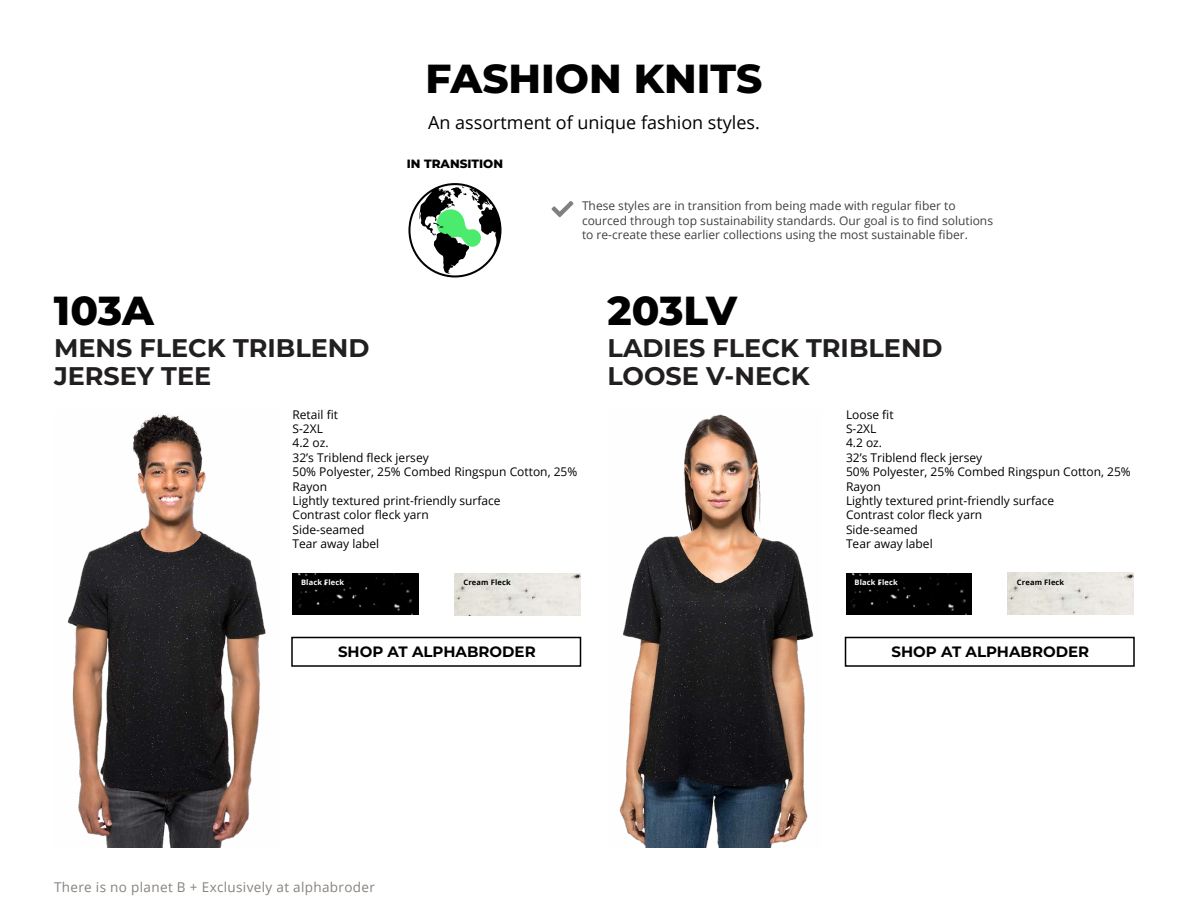
<style>
.page{position:relative;width:1188px;height:918px;background:#fff}
.page>*{position:absolute;margin:0;border:0;box-sizing:border-box;transform-origin:0 0}
.t1{font:800 40.5px "Montserrat";color:#000}
.t2{font:700 25.5px/28.5px "Montserrat";color:#211f1f}
.t3{font:18px "Open Sans";color:#000}
.t4{font:700 15px "Montserrat";color:#000}
.t5{font:13.5px "Open Sans";letter-spacing:.025em;color:#87827d}
.t6{font:12px/14.4px "Open Sans";color:#000}
.t7{font:12px/14.4px "Open Sans";color:#424040}
.t8{font:800 12px "Montserrat";color:#000}
.t9{font:700 7.5px "Open Sans";letter-spacing:.02em;color:#fff}
.t10{font:700 7.5px "Open Sans";letter-spacing:.02em;color:#000}
</style>
<div class="page">
<img style="left:67px;top:413px;width:199px;height:434px">
<img style="left:619px;top:414px;width:195px;height:433px">
<svg style="left:551px;top:201px;width:23px;height:16px"></svg>
<div style="left:291px;top:637px;width:290px;height:30px;border:2px solid #000"></div>
<div style="left:845px;top:637px;width:290px;height:30px;border:2px solid #000"></div>
<img style="left:454px;top:573px;width:126px;height:42px">
<div style="left:292px;top:573px;width:126px;height:42px;background:#000"></div>
<img style="left:1008px;top:573px;width:126px;height:42px">
<div style="left:846px;top:573px;width:126px;height:42px;background:#000"></div>
<svg style="left:408px;top:183px;width:93px;height:95px"></svg>
<h1 class="t1" style="left:426px;top:49px;width:338px">FASHION KNITS</h1>
<h3 class="t3" style="left:428px;top:110px;width:333px">An assortment of unique fashion styles.</h3>
<p class="t8" style="left:407px;top:155px;width:98px">IN TRANSITION</p>
<p class="t7" style="left:582px;top:198px;width:413px">These styles are in transition from being made with regular fiber to courced through top sustainability standards. Our goal is to find solutions to re-create these earlier collections using the most sustainable fiber.</p>
<h1 class="t1" style="left:54px;top:281px;width:102px">103A</h1>
<h1 class="t1" style="left:608px;top:281px;width:131px">203LV</h1>
<h2 class="t2" style="left:54px;top:332px;width:317px">MENS FLECK TRIBLEND<br>JERSEY TEE</h2>
<h2 class="t2" style="left:608px;top:332px;width:337px">LADIES FLECK TRIBLEND<br>LOOSE V-NECK</h2>
<p class="t6" style="left:292px;top:407px;width:286px">Retail fit<br>S-2XL<br>4.2 oz.<br>32’s Triblend fleck jersey<br>50% Polyester, 25% Combed Ringspun Cotton, 25%<br>Rayon<br>Lightly textured print-friendly surface<br>Contrast color fleck yarn<br>Side-seamed<br>Tear away label</p>
<p class="t6" style="left:846px;top:407px;width:286px">Loose fit<br>S-2XL<br>4.2 oz.<br>32’s Triblend fleck jersey<br>50% Polyester, 25% Combed Ringspun Cotton, 25%<br>Rayon<br>Lightly textured print-friendly surface<br>Contrast color fleck yarn<br>Side-seamed<br>Tear away label</p>
<p class="t9" style="left:301px;top:577px;width:45px">Black Fleck</p>
<p class="t10" style="left:463px;top:577px;width:49px">Cream Fleck</p>
<p class="t9" style="left:855px;top:577px;width:45px">Black Fleck</p>
<p class="t10" style="left:1017px;top:577px;width:49px">Cream Fleck</p>
<p class="t4" style="left:338px;top:640px;width:199px">SHOP AT ALPHABRODER</p>
<p class="t4" style="left:892px;top:640px;width:199px">SHOP AT ALPHABRODER</p>
<p class="t5" style="left:54px;top:878px;width:322px">There is no planet B + Exclusively at alphabroder</p>
</div>
